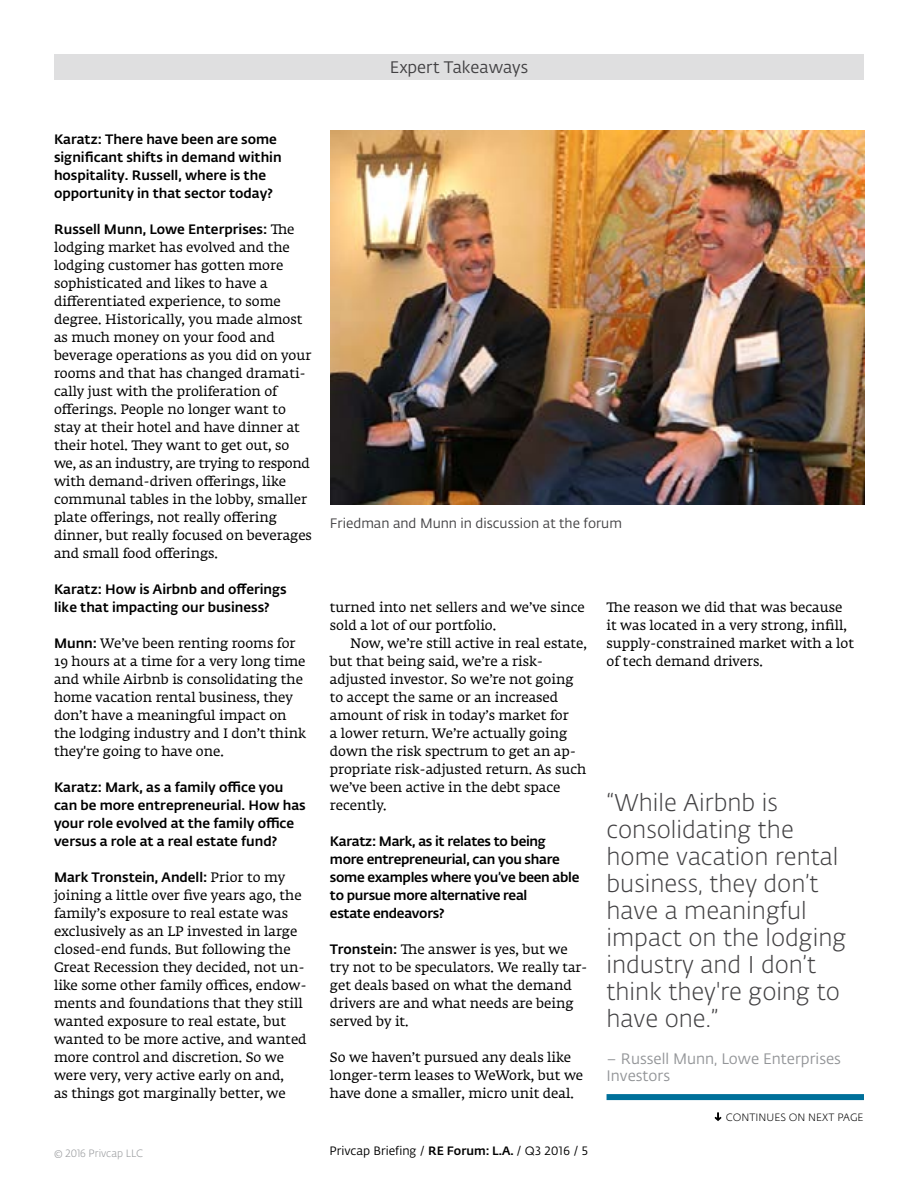
<style>
.page{position:relative;width:918px;height:1188px;background:#fff}
.page>*{position:absolute;margin:0;border:0;box-sizing:border-box;transform-origin:0 0}
.t1{font:300 24px/27px "Fedra Sans Alt Pro";color:#424143}
.t2{font:16.5px "Fedra Sans Alt Pro";color:#424143}
.t3{font:15px/16.5px "Fedra Sans Alt Pro";color:#939598}
.t4{font:13.5px/18px "Fedra Serif A Std";color:#000}
.t5{font:500 13.5px/18px "Fedra Sans Alt Pro";color:#000}
.t6{font:500 13.5px/18px "Fedra Sans Alt Pro";letter-spacing:-.02em;color:#000}
.t7{font:13.5px "Fedra Sans Alt Pro";color:#424143}
.t8{font:12px "Fedra Sans Alt Pro";color:#000}
.t9{font:300 10.5px "Fedra Sans Alt Pro";color:#000}
.t10{font:300 10.5px "Fedra Sans Alt Pro";color:#939598}
.s1{font-family:"Fedra Serif A Std";font-weight:400}
.s2{font-family:"Fedra Sans Alt Pro";font-weight:500}
.s3{font-weight:500}
</style>
<div class="page">
<svg style="left:715px;top:1112px;width:6px;height:9px"></svg>
<div style="left:607px;top:1094px;width:257px;height:6px;background:#00709a"></div>
<img style="left:331px;top:131px;width:534px;height:373px">
<div style="left:54px;top:54px;width:810px;height:26px;background:#dfdfe0"></div>
<p class="t2" style="left:390px;top:56px;width:140px">Expert Takeaways</p>
<p class="t5" style="left:54px;top:129px;width:229px">Karatz: There have been are some significant shifts in demand within hospitality. Russell, where is the opportunity in that sector today?</p>
<p class="t5" style="left:54px;top:219px;width:242px">Russell Munn, Lowe Enterprises: <span class="s1">The</span></p>
<p class="t4" style="left:54px;top:239px;width:260px">lodging market has evolved and the lodging customer has gotten more sophisticated and likes to have a differentiated experience, to some degree. Historically, you made almost as much money on your food and beverage operations as you did on your rooms and that has changed dramati&shy;cally just with the proliferation of offerings. People no longer want to stay at their hotel and have dinner at their hotel. They want to get out, so we, as an industry, are trying to respond with demand-driven offerings, like communal tables in the lobby, smaller plate offerings, not really offering dinner, but really focused on beverages and small food offerings.</p>
<p class="t5" style="left:54px;top:579px;width:234px">Karatz: How is Airbnb and offerings like that impacting our business?</p>
<p class="t4" style="left:54px;top:635px;width:254px"><span class="s2">Munn:</span> We’ve been renting rooms for 19 hours at a time for a very long time and while Airbnb is consolidating the home vacation rental business, they don’t have a meaningful impact on the lodging industry and I don’t think they're going to have one.</p>
<p class="t5" style="left:54px;top:777px;width:253px">Karatz: Mark, as a family office you can be more entrepreneurial. How has your role evolved at the family office versus a role at a real estate fund?</p>
<p class="t5" style="left:54px;top:867px;width:233px">Mark Tronstein, Andell: <span class="s1">Prior to my</span></p>
<p class="t4" style="left:54px;top:887px;width:254px">joining a little over five years ago, the family’s exposure to real estate was exclusively as an LP invested in large closed-end funds. But following the Great Recession they decided, not un&shy;like some other family offices, endow&shy;ments and foundations that they still wanted exposure to real estate, but wanted to be more active, and wanted more control and discretion. So we were very, very active early on and,<br>as things got marginally better, we</p>
<p class="t7" style="left:330px;top:513px;width:294px">Friedman and Munn in discussion at the forum</p>
<p class="t4" style="left:330px;top:599px;width:256px">turned into net sellers and we’ve since sold a lot of our portfolio.</p>
<p class="t4" style="left:330px;top:635px;width:259px;text-indent:20px">Now, we’re still active in real estate, but that being said, we’re a risk&shy;adjusted investor. So we’re not going to accept the same or an increased amount of risk in today’s market for<br>a lower return. We’re actually going down the risk spectrum to get an ap&shy;propriate risk-adjusted return. As such we’ve been active in the debt space recently.</p>
<p class="t6" style="left:330px;top:831px;width:251px">Karatz: Mark, as it relates to being more entrepreneurial, can you share some examples where you’ve been able to pursue more alternative real<br>estate endeavors?</p>
<p class="t4" style="left:330px;top:941px;width:259px"><span class="s2">Tronstein:</span> The answer is yes, but we try not to be speculators. We really tar&shy;get deals based on what the demand drivers are and what needs are being served by it.</p>
<p class="t4" style="left:330px;top:1049px;width:255px">So we haven’t pursued any deals like longer-term leases to WeWork, but we have done a smaller, micro unit deal.</p>
<p class="t4" style="left:607px;top:599px;width:249px">The reason we did that was because it was located in a very strong, infill, supply-constrained market with a lot of tech demand drivers.</p>
<h1 class="t1" style="left:607px;top:789px;width:242px">“While Airbnb is consolidating the home vacation rental business, they don’t have a meaningful impact on the lodging industry and I don’t think they're going to have one.”</h1>
<p class="t3" style="left:607px;top:1050px;width:236px">– Russell Munn, Lowe Enterprises<br>Investors</p>
<p class="t9" style="left:726px;top:1111px;width:139px">CONTINUES ON NEXT PAGE</p>
<p class="t10" style="left:54px;top:1146px;width:91px">© 2016 Privcap LLC</p>
<p class="t8" style="left:330px;top:1142px;width:260px">Privcap Briefing / <span class="s3">RE Forum: L.A.</span> / Q3 2016 / 5</p>
</div>
